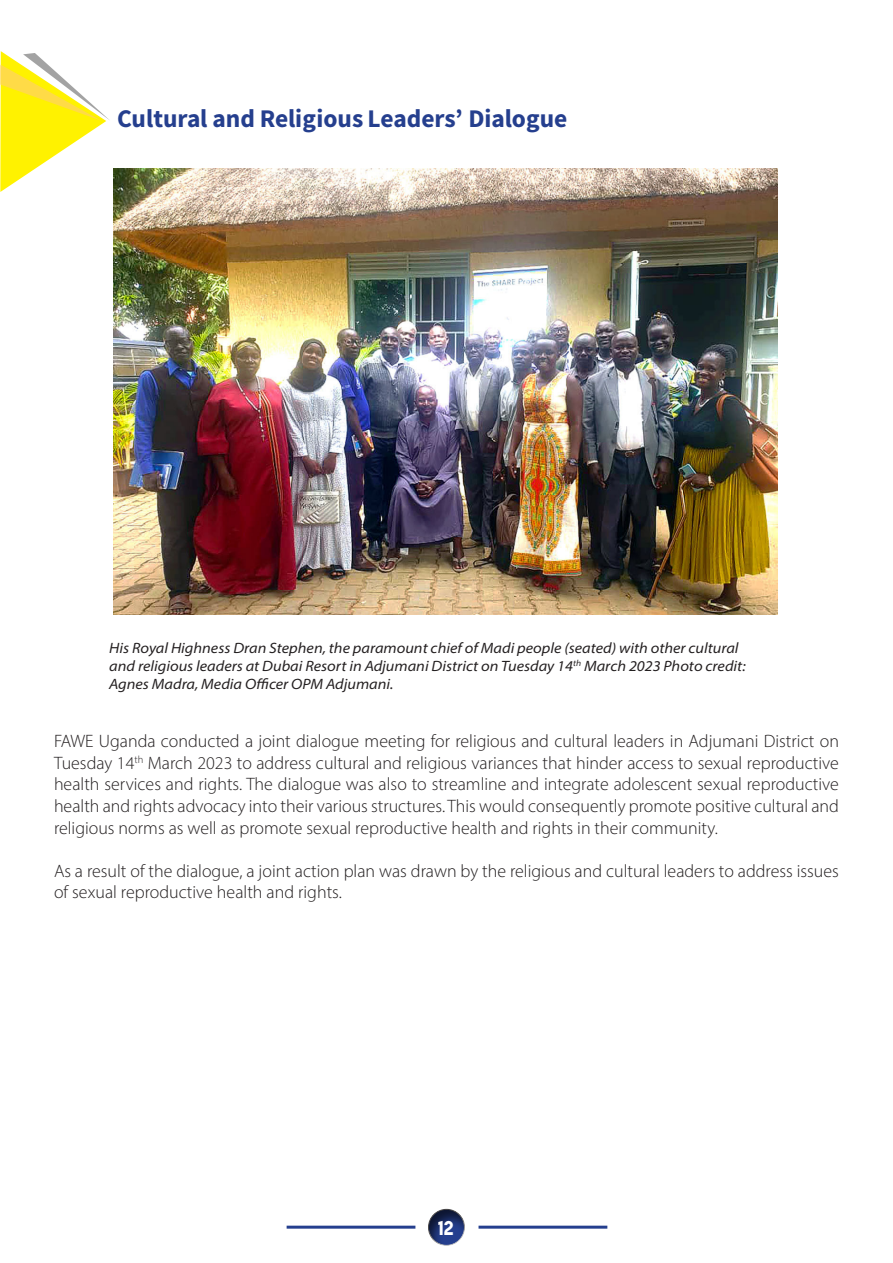
<style>
.page{position:relative;width:893px;height:1263px;background:#fff}
.page>*{position:absolute;margin:0;border:0;box-sizing:border-box;transform-origin:0 0}
.t1{font:25.5px "Source Sans Variable";color:#253f8e}
.t2{font:18px/21.6px "Myriad Variable Concept";color:#231f20;text-align:justify}
.t3{font:18px "Lemon Milk";color:#fff}
.t4{font:italic 15px/18px "Myriad Variable Concept";color:#231f20}
</style>
<div class="page">
<div style="left:428px;top:1206px;width:39px;height:40px;background:#231f20;opacity:.75"></div>
<svg style="left:0;top:51px;width:109px;height:141px"></svg>
<hr style="left:478px;top:1226px;width:129px;height:3px;background:#253f8e">
<hr style="left:287px;top:1226px;width:128px;height:3px;background:#253f8e">
<img style="left:114px;top:169px;width:663px;height:445px">
<p class="t1" style="left:117px;top:103px;width:452px">Cultural and Religious Leaders’ Dialogue</p>
<p class="t4" style="left:109px;top:638px;width:638px">His Royal Highness Dran Stephen, the paramount chief of Madi people (seated) with other cultural and religious leaders at Dubai Resort in Adjumani District on Tuesday 14<sup>th</sup> March 2023 Photo credit:<br>Agnes Madra, Media Officer OPM Adjumani.</p>
<p class="t2" style="left:54px;top:730px;width:786px">FAWE Uganda conducted a joint dialogue meeting for religious and cultural leaders in Adjumani District on Tuesday 14<sup>th</sup> March 2023 to address cultural and religious variances that hinder access to sexual reproductive health services and rights. The dialogue was also to streamline and integrate adolescent sexual reproductive health and rights advocacy into their various structures. This would consequently promote positive cultural and religious norms as well as promote sexual reproductive health and rights in their community.</p>
<p class="t2" style="left:54px;top:860px;width:786px">As a result of the dialogue, a joint action plan was drawn by the religious and cultural leaders to address issues of sexual reproductive health and rights.</p>
<p class="t3" style="left:438px;top:1219px;width:17px">12</p>
</div>
